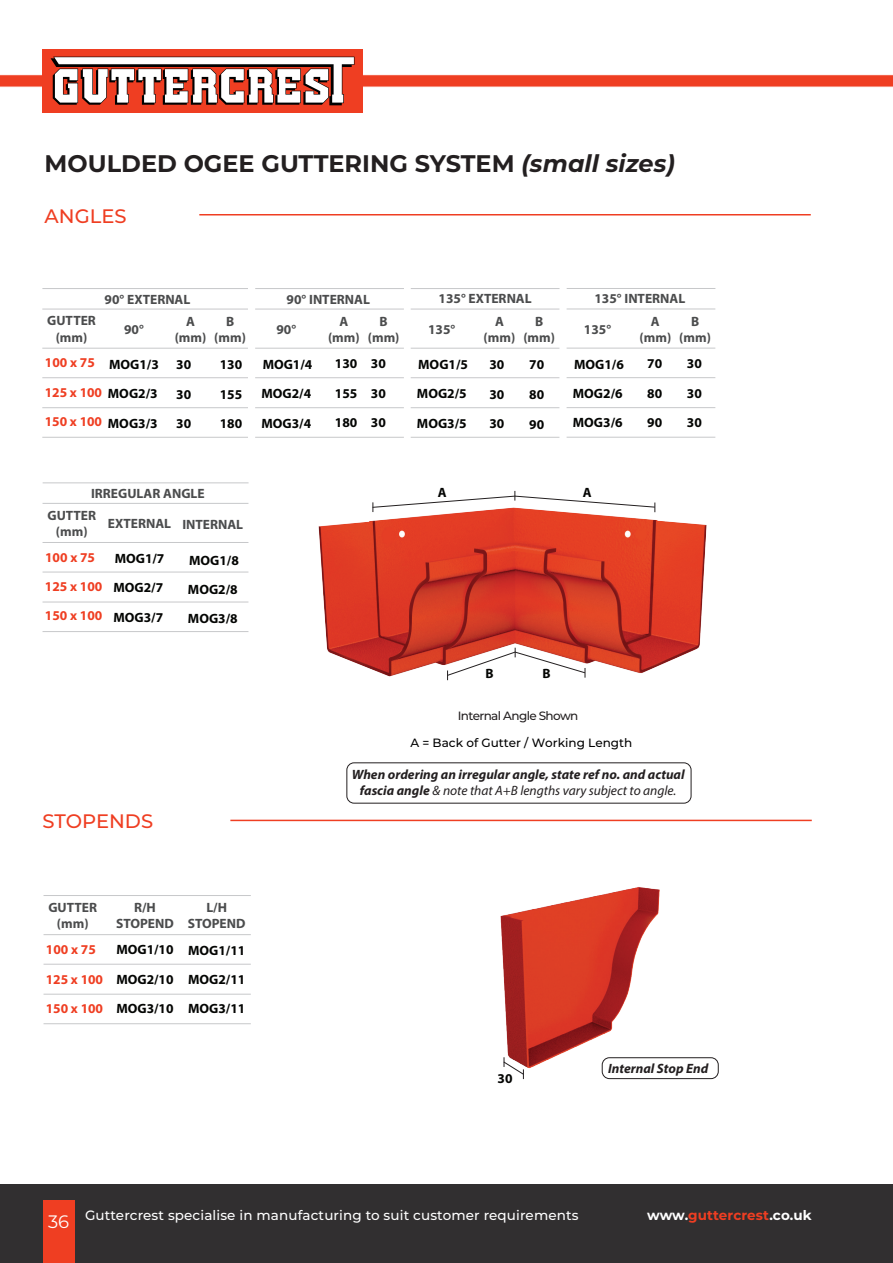
<style>
.page{position:relative;width:893px;height:1263px;background:#fff}
.page>*{position:absolute;margin:0;border:0;box-sizing:border-box;transform-origin:0 0}
.t1{font:700 24px "Montserrat";color:#231f20}
.t2{font:500 19.5px "Montserrat";color:#ef3e22}
.t3{font:18px "Montserrat";color:#fff}
.t4{font:700 13.5px/28.7px "Myriad Pro";color:#040503}
.t5{font:700 13.5px/16.2px "Myriad Pro";color:#4b4c4d;text-align:center}
.t6{font:italic 700 13.5px/16.2px "Myriad Pro";color:#231f20;text-align:center}
.t7{font:500 13.5px "Montserrat";letter-spacing:.01em;color:#fff}
.t8{font:700 13.5px/29px "Myriad Pro";color:#ef3e22}
.t9{font:700 13.5px "Montserrat";letter-spacing:.005em;color:#ef3e22}
.t10{font:500 12px "Montserrat";color:#000}
.t11{font:500 12px "Montserrat";letter-spacing:-.05em;color:#231f20}
.s1{font-style:italic}
.s2{color:#ef3e22}
.s3{font-weight:400}
.s4{color:#fff}
</style>
<div class="page">
<div style="left:0;top:1184px;width:893px;height:79px;background:#312f30"></div>
<div style="left:43px;top:1200px;width:31px;height:63px;background:#ef3e22"></div>
<div style="left:43px;top:49px;width:320px;height:64px;background:#ef3e22"></div>
<svg style="left:0;top:57px;width:893px;height:48px"></svg>
<hr style="left:199px;top:214px;width:612px;height:1px;background:#ef3e22">
<hr style="left:230px;top:820px;width:582px;height:1px;background:#ef3e22">
<hr style="left:42px;top:309px;width:206px;height:1px;background:#c7c8ca">
<hr style="left:42px;top:348px;width:206px;height:1px;background:#c7c8ca">
<hr style="left:42px;top:377px;width:206px;height:1px;background:#c7c8ca">
<hr style="left:42px;top:407px;width:206px;height:1px;background:#c7c8ca">
<hr style="left:42px;top:437px;width:206px;height:1px;background:#c7c8ca">
<hr style="left:44px;top:895px;width:207px;height:1px;background:#c7c8ca">
<hr style="left:44px;top:934px;width:207px;height:1px;background:#c7c8ca">
<hr style="left:44px;top:964px;width:207px;height:1px;background:#c7c8ca">
<hr style="left:44px;top:994px;width:207px;height:1px;background:#c7c8ca">
<hr style="left:44px;top:1023px;width:207px;height:1px;background:#c7c8ca">
<hr style="left:42px;top:288px;width:206px;height:1px;background:#c7c8ca">
<hr style="left:255px;top:309px;width:149px;height:1px;background:#c7c8ca">
<hr style="left:255px;top:348px;width:149px;height:1px;background:#c7c8ca">
<hr style="left:255px;top:377px;width:149px;height:1px;background:#c7c8ca">
<hr style="left:255px;top:407px;width:149px;height:1px;background:#c7c8ca">
<hr style="left:255px;top:437px;width:149px;height:1px;background:#c7c8ca">
<hr style="left:255px;top:288px;width:149px;height:1px;background:#c7c8ca">
<hr style="left:411px;top:309px;width:148px;height:1px;background:#c7c8ca">
<hr style="left:411px;top:348px;width:148px;height:1px;background:#c7c8ca">
<hr style="left:411px;top:377px;width:148px;height:1px;background:#c7c8ca">
<hr style="left:411px;top:407px;width:148px;height:1px;background:#c7c8ca">
<hr style="left:411px;top:437px;width:148px;height:1px;background:#c7c8ca">
<hr style="left:411px;top:288px;width:148px;height:1px;background:#c7c8ca">
<hr style="left:567px;top:309px;width:148px;height:1px;background:#c7c8ca">
<hr style="left:567px;top:348px;width:148px;height:1px;background:#c7c8ca">
<hr style="left:567px;top:377px;width:148px;height:1px;background:#c7c8ca">
<hr style="left:567px;top:407px;width:148px;height:1px;background:#c7c8ca">
<hr style="left:567px;top:437px;width:148px;height:1px;background:#c7c8ca">
<hr style="left:567px;top:288px;width:148px;height:1px;background:#c7c8ca">
<hr style="left:43px;top:503px;width:205px;height:1px;background:#c7c8ca">
<hr style="left:43px;top:542px;width:205px;height:1px;background:#c7c8ca">
<hr style="left:43px;top:572px;width:205px;height:1px;background:#c7c8ca">
<hr style="left:43px;top:602px;width:205px;height:1px;background:#c7c8ca">
<hr style="left:43px;top:631px;width:205px;height:1px;background:#c7c8ca">
<hr style="left:43px;top:482px;width:206px;height:1px;background:#c7c8ca">
<div style="left:346px;top:762px;width:345px;height:41px;border:1px solid #231f20;border-radius:7px"></div>
<img style="left:318px;top:512px;width:389px;height:169px">
<svg style="left:446px;top:648px;width:140px;height:32px"></svg>
<svg style="left:372px;top:491px;width:284px;height:21px"></svg>
<img style="left:500px;top:887px;width:217px;height:186px">
<div style="left:602px;top:1057px;width:117px;height:22px;border:1px solid #231f20;border-radius:7px"></div>
<svg style="left:503px;top:1057px;width:22px;height:22px"></svg>
<h1 class="t1" style="left:45px;top:146px;width:632px">MOULDED OGEE GUTTERING SYSTEM <span class="s1">(small sizes)</span></h1>
<h2 class="t2" style="left:45px;top:202px;width:83px">ANGLES</h2>
<p class="t5" style="left:105px;top:290px;width:87px">90° EXTERNAL</p>
<p class="t5" style="left:287px;top:290px;width:85px">90° INTERNAL</p>
<p class="t5" style="left:439px;top:290px;width:95px">135° EXTERNAL</p>
<p class="t5" style="left:594px;top:290px;width:92px">135° INTERNAL</p>
<p class="t5" style="left:47px;top:312px;width:50px">GUTTER (mm)</p>
<p class="t4" style="left:45px;top:350px;width:116px;line-height:27.9px;text-align:right">MOG1/3<br><span class="s2">125 x 100</span> MOG2/3</p>
<p class="t4" style="left:108px;top:408px;width:51px">MOG3/3</p>
<p class="t5" style="left:124px;top:321px;width:21px">90°</p>
<p class="t8" style="left:45px;top:348px;width:51px">100 x 75</p>
<p class="t8" style="left:45px;top:407px;width:59px">150 x 100</p>
<p class="t5" style="left:175px;top:312px;width:33px">A (mm)</p>
<p class="t5" style="left:214px;top:312px;width:33px">B (mm)</p>
<p class="t4" style="left:176px;top:350px;width:16px">30</p>
<p class="t4" style="left:176px;top:380px;width:16px">30</p>
<p class="t4" style="left:176px;top:409px;width:16px">30</p>
<p class="t4" style="left:220px;top:350px;width:24px">130</p>
<p class="t4" style="left:220px;top:380px;width:24px">155</p>
<p class="t4" style="left:220px;top:409px;width:24px">180</p>
<p class="t5" style="left:276px;top:321px;width:21px">90°</p>
<p class="t4" style="left:261px;top:350px;width:53px">MOG1/4<br>MOG2/4</p>
<p class="t4" style="left:261px;top:408px;width:51px">MOG3/4</p>
<p class="t5" style="left:328px;top:312px;width:33px">A (mm)</p>
<p class="t5" style="left:368px;top:312px;width:33px">B (mm)</p>
<p class="t4" style="left:335px;top:349px;width:24px">130</p>
<p class="t4" style="left:335px;top:378px;width:24px">155</p>
<p class="t4" style="left:335px;top:408px;width:24px">180</p>
<p class="t4" style="left:371px;top:349px;width:16px">30</p>
<p class="t4" style="left:371px;top:378px;width:16px">30</p>
<p class="t4" style="left:371px;top:408px;width:16px">30</p>
<p class="t5" style="left:428px;top:321px;width:29px">135°</p>
<p class="t4" style="left:417px;top:350px;width:53px">MOG1/5<br>MOG2/5</p>
<p class="t4" style="left:417px;top:408px;width:51px">MOG3/5</p>
<p class="t5" style="left:484px;top:312px;width:33px">A (mm)</p>
<p class="t5" style="left:523px;top:312px;width:33px">B (mm)</p>
<p class="t4" style="left:489px;top:350px;width:16px">30</p>
<p class="t4" style="left:489px;top:380px;width:16px">30</p>
<p class="t4" style="left:489px;top:409px;width:16px">30</p>
<p class="t4" style="left:529px;top:350px;width:16px">70</p>
<p class="t4" style="left:529px;top:380px;width:16px">80</p>
<p class="t4" style="left:529px;top:410px;width:16px">90</p>
<p class="t5" style="left:584px;top:320px;width:29px">135°</p>
<p class="t4" style="left:573px;top:350px;width:53px">MOG1/6<br>MOG2/6</p>
<p class="t4" style="left:573px;top:408px;width:51px">MOG3/6</p>
<p class="t5" style="left:639px;top:312px;width:33px">A (mm)</p>
<p class="t5" style="left:679px;top:312px;width:33px">B (mm)</p>
<p class="t4" style="left:647px;top:349px;width:16px">70</p>
<p class="t4" style="left:647px;top:378px;width:16px">80</p>
<p class="t4" style="left:647px;top:408px;width:16px">90</p>
<p class="t4" style="left:687px;top:349px;width:16px">30</p>
<p class="t4" style="left:687px;top:378px;width:16px">30</p>
<p class="t4" style="left:687px;top:408px;width:16px">30</p>
<p class="t5" style="left:91px;top:484px;width:115px">IRREGULAR ANGLE</p>
<p class="t5" style="left:47px;top:507px;width:50px">GUTTER (mm)</p>
<p class="t5" style="left:108px;top:515px;width:65px">EXTERNAL</p>
<p class="t8" style="left:45px;top:542px;width:51px">100 x 75</p>
<p class="t8" style="left:45px;top:572px;width:59px">125 x 100<br>150 x 100</p>
<p class="t4" style="left:113px;top:544px;width:53px">MOG1/7<br>MOG2/7</p>
<p class="t4" style="left:113px;top:602px;width:51px">MOG3/7</p>
<p class="t5" style="left:182px;top:516px;width:62px">INTERNAL</p>
<p class="t4" style="left:188px;top:546px;width:53px">MOG1/8<br>MOG2/8</p>
<p class="t4" style="left:188px;top:604px;width:51px">MOG3/8</p>
<h2 class="t2" style="left:43px;top:808px;width:112px">STOPENDS</h2>
<p class="t4" style="left:438px;top:478px;width:10px">A</p>
<p class="t4" style="left:583px;top:478px;width:10px">A</p>
<p class="t4" style="left:485px;top:658px;width:10px">B</p>
<p class="t4" style="left:542px;top:658px;width:10px">B</p>
<p class="t11" style="left:458px;top:707px;width:122px">Internal Angle Shown</p>
<p class="t10" style="left:410px;top:736px;width:223px">A = Back of Gutter / Working Length</p>
<p class="t6" style="left:352px;top:766px;width:334px">When ordering an irregular angle, state ref no. and actual fascia angle <span class="s3">&amp; note that A+B lengths vary subject to angle.</span></p>
<p class="t5" style="left:48px;top:899px;width:50px">GUTTER (mm)</p>
<p class="t5" style="left:116px;top:899px;width:59px">R/H<br>STOPEND</p>
<p class="t4" style="left:116px;top:935px;width:59px">MOG1/10</p>
<p class="t4" style="left:116px;top:965px;width:59px">MOG2/10<br>MOG3/10</p>
<p class="t8" style="left:46px;top:935px;width:51px">100 x 75</p>
<p class="t8" style="left:46px;top:965px;width:59px">125 x 100<br>150 x 100</p>
<p class="t5" style="left:188px;top:899px;width:59px">L/H<br>STOPEND</p>
<p class="t4" style="left:188px;top:935px;width:59px">MOG1/11</p>
<p class="t4" style="left:188px;top:965px;width:59px">MOG2/11<br>MOG3/11</p>
<p class="t4" style="left:498px;top:1063px;width:16px">30</p>
<p class="t6" style="left:608px;top:1059px;width:102px">Internal Stop End</p>
<h3 class="t3" style="left:48px;top:1209px;width:23px">36</h3>
<p class="t7" style="left:85px;top:1206px;width:495px">Guttercrest specialise in manufacturing to suit customer requirements</p>
<p class="t9" style="left:647px;top:1206px;width:166px"><span class="s4">www.</span>guttercrest<span class="s4">.co.uk</span></p>
</div>
